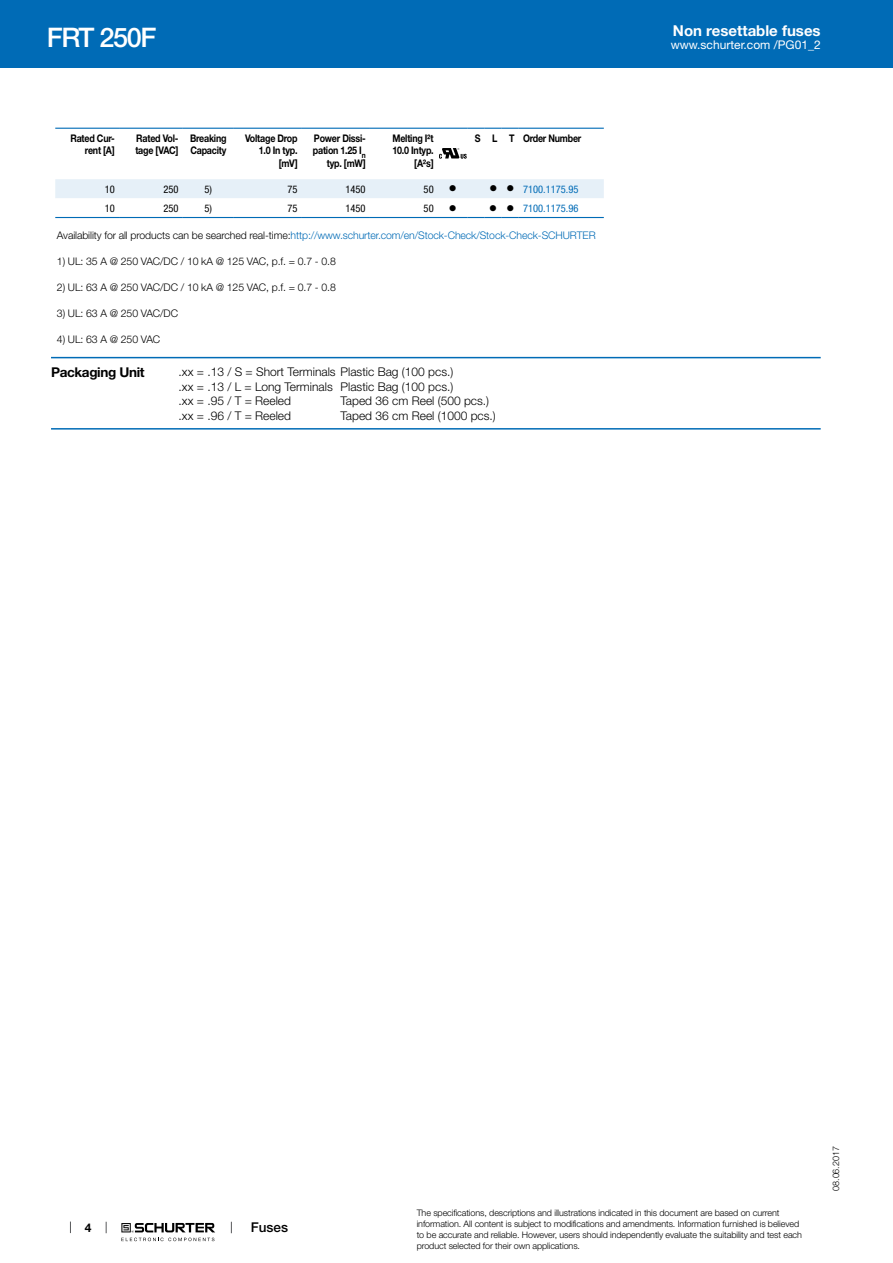
<style>
.page{position:relative;width:893px;height:1263px;background:#fff}
.page>*{position:absolute;margin:0;border:0;box-sizing:border-box;transform-origin:0 0}
.t1{font:500 27px "Helvetica Neue LT";letter-spacing:-.05em;color:#fff}
.t2{font:700 15px "Helvetica Neue LT";color:#fff}
.t3{font:700 13.5px "Helvetica Neue LT";letter-spacing:-.025em;color:#000}
.t4{font:500 13.5px "Helvetica Neue LT";color:#000}
.t5{font:300 12px/14.4px "Helvetica Neue LT";color:#000;text-align:justify}
.t6{font:12px "Helvetica Neue LT";color:#fff}
.t7{font:700 12px "Helvetica Neue LT";color:#000}
.t8{font:700 10.5px/12.6px "Helvetica Neue LT";letter-spacing:-.025em;color:#000;text-align:right;scale:.85 1}
.t9{font:300 10.5px "Helvetica Neue LT";letter-spacing:-.01em;color:#000}
.t10{font:300 10.5px "Helvetica Neue LT";letter-spacing:-.01em;color:#006bb6}
.t11{font:condensed 10.5px "Helvetica Neue LT";color:#000}
.t12{font:condensed 10.5px "Helvetica Neue LT";color:#006bb6}
.t13{font:10.5px "Wingdings";color:#000}
.t14{font:300 9px/10.8px "Helvetica Neue LT";letter-spacing:-.01em;color:#000}
.s1{color:#000}
</style>
<div class="page">
<svg style="left:70px;top:1221px;width:1px;height:12px"></svg>
<svg style="left:121px;top:1223px;width:94px;height:18px"></svg>
<div style="left:0;top:0;width:893px;height:68px;background:#006bb6"></div>
<svg style="left:55px;top:216px;width:549px;height:3px"></svg>
<hr style="left:55px;top:217px;width:64px;height:1px;background:#006bb6">
<hr style="left:119px;top:217px;width:64px;height:1px;background:#006bb6">
<hr style="left:183px;top:217px;width:51px;height:1px;background:#006bb6">
<hr style="left:234px;top:217px;width:68px;height:1px;background:#006bb6">
<hr style="left:302px;top:217px;width:68px;height:1px;background:#006bb6">
<hr style="left:370px;top:217px;width:68px;height:1px;background:#006bb6">
<hr style="left:438px;top:217px;width:30px;height:1px;background:#006bb6">
<svg style="left:468px;top:217px;width:51px;height:1px"></svg>
<hr style="left:519px;top:217px;width:85px;height:1px;background:#006bb6">
<svg style="left:55px;top:128px;width:549px;height:70px"></svg>
<hr style="left:51px;top:357px;width:770px;height:1px;background:#006bb6">
<hr style="left:51px;top:428px;width:770px;height:2px;background:#006bb6">
<h1 class="t1" style="left:47px;top:21px;width:111px">FRT 250F</h1>
<p class="t8" style="left:71px;top:131px;width:54px">Rated Cur&shy;rent [A]</p>
<p class="t8" style="left:135px;top:131px;width:52px;text-align:left">Rated Vol&shy;tage [VAC]</p>
<p class="t8" style="left:190px;top:131px;width:44px;text-align:left">Breaking<br>Capacity</p>
<p class="t8" style="left:245px;top:131px;width:63px">Voltage Drop<br>1.0 In typ. [mV]</p>
<p class="t8" style="left:313px;top:131px;width:64px">Power Dissi&shy;pation 1.25 I<sub>n </sub>typ. [mW]</p>
<p class="t8" style="left:392px;top:131px;width:50px">Melting I²t<br>10.0 Intyp. [A²s]</p>
<p class="t8" style="left:475px;top:131px;width:127px">S L T Order Number</p>
<p class="t11" style="left:105px;top:183px;width:12px">10</p>
<p class="t11" style="left:163px;top:183px;width:17px">250</p>
<p class="t11" style="left:205px;top:183px;width:9px">5)</p>
<p class="t11" style="left:288px;top:183px;width:12px">75</p>
<p class="t11" style="left:345px;top:183px;width:22px">1450</p>
<p class="t11" style="left:424px;top:183px;width:12px">50</p>
<p class="t13" style="left:449px;top:183px;width:9px">●</p>
<p class="t12" style="left:489px;top:183px;width:91px"><span class="s1">●</span> <span class="s1">●</span> 7100.1175.95</p>
<p class="t11" style="left:105px;top:202px;width:12px">10</p>
<p class="t11" style="left:163px;top:202px;width:17px">250</p>
<p class="t11" style="left:205px;top:202px;width:9px">5)</p>
<p class="t11" style="left:288px;top:202px;width:12px">75</p>
<p class="t11" style="left:345px;top:202px;width:22px">1450</p>
<p class="t11" style="left:424px;top:202px;width:12px">50</p>
<p class="t13" style="left:449px;top:202px;width:9px">●</p>
<p class="t12" style="left:489px;top:202px;width:91px"><span class="s1">●</span> <span class="s1">●</span> 7100.1175.96</p>
<p class="t10" style="left:57px;top:228px;width:540px"><span class="s1">Availability for all products can be searched real-time:</span>http://www.schurter.com/en/Stock-Check/Stock-Check-SCHURTER</p>
<p class="t9" style="left:57px;top:255px;width:280px">1) UL: 35 A @ 250 VAC/DC / 10 kA @ 125 VAC, p.f. = 0.7 - 0.8</p>
<p class="t9" style="left:57px;top:281px;width:280px">2) UL: 63 A @ 250 VAC/DC / 10 kA @ 125 VAC, p.f. = 0.7 - 0.8</p>
<p class="t9" style="left:57px;top:307px;width:123px">3) UL: 63 A @ 250 VAC/DC</p>
<p class="t9" style="left:57px;top:333px;width:105px">4) UL: 63 A @ 250 VAC</p>
<h3 class="t3" style="left:51px;top:364px;width:95px">Packaging Unit</h3>
<h3 class="t5" style="left:179px;top:365px;width:276px">.xx = .13 / S = Short Terminals Plastic Bag (100 pcs.) .xx = .13 / L = Long Terminals Plastic Bag (100 pcs.) .xx = .95 / T = Reeled</h3>
<h3 class="t5" style="left:341px;top:393px;width:150px">Taped 36 cm Reel (500 pcs.)</h3>
<h3 class="t5" style="left:179px;top:408px;width:114px">.xx = .96 / T = Reeled</h3>
<h3 class="t5" style="left:341px;top:408px;width:157px">Taped 36 cm Reel (1000 pcs.)</h3>
<h2 class="t2" style="left:673px;top:21px;width:149px">Non resettable fuses</h2>
<h3 class="t6" style="left:671px;top:38px;width:151px">www.schurter.com /PG01_2</h3>
<h3 class="t7" style="left:85px;top:1220px;width:8px">4</h3>
<h3 class="t4" style="left:251px;top:1219px;width:39px">Fuses</h3>
<p class="t14" style="left:417px;top:1207px;width:387px">The specifications, descriptions and illustrations indicated in this document are based on current information. All content is subject to modifications and amendments. Information furnished is believed to be accurate and reliable. However, users should independently evaluate the suitability and test each product selected for their own applications.</p>
<p class="t14" style="left:830px;top:1191px;width:46px;rotate:-90deg">08.06.2017</p>
</div>
